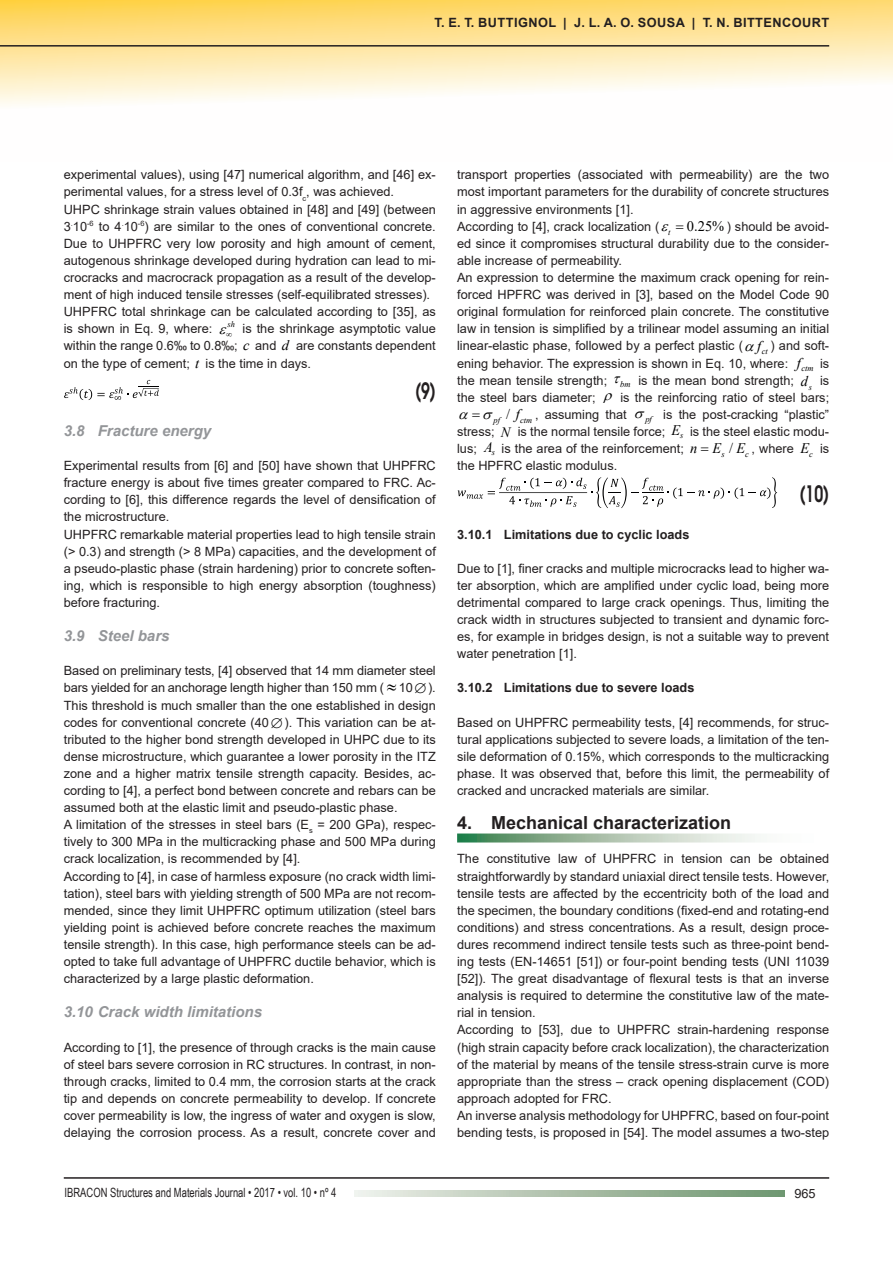
<style>
.page{position:relative;width:893px;height:1263px;background:#fff}
.page>*{position:absolute;margin:0;border:0;box-sizing:border-box;transform-origin:0 0}
.t1{font:600 22.5px "Avant Garde";color:#231f20;scale:.7 1}
.t2{font:700 18px "Arial";color:#231f20}
.t3{font:italic 700 15px "Arial";color:#939598}
.t4{font:14.55px "Times New Roman";color:#000001}
.t5{font:italic 14.55px "Times New Roman";color:#000001}
.t6{font:14.4px "Times New Roman";color:#000001}
.t7{font:12.75px/17.1px "Arial";color:#231f20}
.t8{font:700 12.75px "Arial";color:#231f20}
.t9{font:12.75px "Arial Narrow";color:#231f20;scale:.9 1}
.t10{font:700 12.75px "Arial";letter-spacing:.035em;color:#231f20}
.t11{font:italic 8.55px "Times New Roman";color:#000001}
.t12{font:italic 8.4px "Times New Roman";color:#000001}
.s1{color:#000001}
.s2{font-family:"Times New Roman";font-style:italic;font-size:14.55px;color:#000001}
.s3{font-family:"Times New Roman";font-style:italic;font-size:14.25px;color:#000001}
.s4{font-family:"Times New Roman";font-size:14.55px;color:#000001}
.s5{font-family:"Times New Roman";font-style:italic;font-size:14.4px;color:#000001}
</style>
<div class="page">
<svg style="left:0;top:0;width:893px;height:105px"></svg>
<hr style="left:64px;top:1177px;width:765px;height:2px;background:#231f20">
<hr style="left:0;top:45px;width:829px;height:2px;background:#231f20">
<svg style="left:354px;top:1190px;width:431px;height:6px;background:#acc0aa"></svg>
<svg style="left:64px;top:380px;width:95px;height:20px"></svg>
<svg style="left:457px;top:833px;width:300px;height:9px;background:#a7c2ac"></svg>
<svg style="left:458px;top:477px;width:319px;height:31px"></svg>
<p class="t10" style="left:434px;top:14px;width:396px">T. E. T. BUTTIGNOL | J. L. A. O. SOUSA | T. N. BITTENCOURT</p>
<p class="t7" style="left:64px;top:166px;width:374px">experimental values), using [47] numerical algorithm, and [46] ex&shy;perimental values, for a stress level of 0.3f<sub>c</sub>, was achieved.<br>UHPC shrinkage strain values obtained in [48] and [49] (between 3<sup>.</sup>10<sup>-6</sup> to 4<sup>.</sup>10<sup>-6</sup>) are similar to the ones of conventional concrete.<br>Due to UHPFRC very low porosity and high amount of cement, autogenous shrinkage developed during hydration can lead to mi&shy;crocracks and macrocrack propagation as a result of the develop&shy;ment of high induced tensile stresses (self-equilibrated stresses).<br>UHPFRC total shrinkage can be calculated according to [35], as is shown in Eq. 9, where: <span class="s1">∞</span></p>
<p class="t12" style="left:228px;top:319px;width:9px">sh</p>
<p class="t7" style="left:64px;top:320px;width:374px;text-align:justify;text-indent:179px">is the shrinkage asymptotic value within the range 0.6‰ to 0.8‰; <span class="s2">c</span> and <span class="s3">d</span> are constants dependent on the type of cement; <span class="s3">t</span> is the time in days.</p>
<h1 class="t1" style="left:415px;top:376px;width:31px">(9)</h1>
<p class="t3" style="left:64px;top:421px;width:149px">3.8 Fracture energy</p>
<p class="t7" style="left:64px;top:457px;width:374px">Experimental results from [6] and [50] have shown that UHPFRC fracture energy is about five times greater compared to FRC. Ac&shy;cording to [6], this difference regards the level of densification of the microstructure.<br>UHPFRC remarkable material properties lead to high tensile strain (&gt; 0.3) and strength (&gt; 8 MPa) capacities, and the development of a pseudo-plastic phase (strain hardening) prior to concrete soften&shy;ing, which is responsible to high energy absorption (toughness) before fracturing.</p>
<p class="t3" style="left:64px;top:626px;width:107px">3.9 Steel bars</p>
<p class="t7" style="left:64px;top:662px;width:374px">Based on preliminary tests, [4] observed that 14 mm diameter steel bars yielded for an anchorage length higher than 150 mm ( <span class="s1">≈</span> 10<span class="s1">∅</span> ).<br>This threshold is much smaller than the one established in design codes for conventional concrete (40<span class="s1">∅</span>). This variation can be at&shy;tributed to the higher bond strength developed in UHPC due to its dense microstructure, which guarantee a lower porosity in the ITZ zone and a higher matrix tensile strength capacity. Besides, ac&shy;cording to [4], a perfect bond between concrete and rebars can be assumed both at the elastic limit and pseudo-plastic phase.<br>A limitation of the stresses in steel bars (E<sub>s</sub> = 200 GPa), respec&shy;tively to 300 MPa in the multicracking phase and 500 MPa during crack localization, is recommended by [4].<br>According to [4], in case of harmless exposure (no crack width limi&shy;tation), steel bars with yielding strength of 500 MPa are not recom&shy;mended, since they limit UHPFRC optimum utilization (steel bars yielding point is achieved before concrete reaches the maximum tensile strength). In this case, high performance steels can be ad&shy;opted to take full advantage of UHPFRC ductile behavior, which is characterized by a large plastic deformation.</p>
<p class="t3" style="left:64px;top:1002px;width:200px">3.10 Crack width limitations</p>
<p class="t7" style="left:64px;top:1038px;width:374px;text-align:justify">According to [1], the presence of through cracks is the main cause of steel bars severe corrosion in RC structures. In contrast, in non&shy;through cracks, limited to 0.4 mm, the corrosion starts at the crack tip and depends on concrete permeability to develop. If concrete cover permeability is low, the ingress of water and oxygen is slow, delaying the corrosion process. As a result, concrete cover and</p>
<p class="t7" style="left:457px;top:166px;width:374px">transport properties (associated with permeability) are the two most important parameters for the durability of concrete structures in aggressive environments [1].<br>According to [4], crack localization ( <sub>t</sub> <span class="s4">0.25%</span> ) should be avoid&shy;ed since it compromises structural durability due to the consider&shy;able increase of permeability.<br>An expression to determine the maximum crack opening for rein&shy;forced HPFRC was derived in [3], based on the Model Code 90 original formulation for reinforced plain concrete. The constitutive law in tension is simplified by a trilinear model assuming an initial linear-elastic phase, followed by a perfect plastic (</p>
<p class="t7" style="left:457px;top:337px;width:374px;text-indent:300px"><sub>ct</sub><span class="s2">f</span> ) and soft&shy;ening behavior. The expression is shown in Eq. 10, where: <sub>ctm</sub></p>
<p class="t5" style="left:797px;top:353px;width:6px">f</p>
<p class="t7" style="left:457px;top:354px;width:374px;text-align:justify;text-indent:363px">is the mean tensile strength; <sub>bm</sub> is the mean bond strength; <sub>s</sub><span class="s2">d</span> is the steel bars diameter;</p>
<p class="t7" style="left:620px;top:389px;width:210px">is the reinforcing ratio of steel bars;</p>
<p class="t7" style="left:457px;top:406px;width:374px;text-align:justify;text-indent:188px"><sub>pf</sub> is the post-cracking “plastic” stress; <span class="s3">N</span> is the normal tensile force; <span class="s2">E</span><sub>s</sub> is the steel elastic modu&shy;lus; <span class="s2">A</span><sub>s</sub> is the area of the reinforcement;</p>
<p class="t6" style="left:506px;top:404px;width:5px">/</p>
<p class="t7" style="left:516px;top:406px;width:112px"><span class="s5">f</span> , assuming that</p>
<p class="t12" style="left:493px;top:414px;width:8px">pf</p>
<p class="t12" style="left:520px;top:414px;width:14px">ctm</p>
<p class="t4" style="left:721px;top:438px;width:13px">/<sub>s</sub></p>
<p class="t11" style="left:745px;top:448px;width:5px">c</p>
<p class="t7" style="left:690px;top:440px;width:141px"><span class="s2">n E E</span> , where <span class="s2">E</span><sub>c</sub> is</p>
<p class="t7" style="left:457px;top:457px;width:162px">the HPFRC elastic modulus.</p>
<h1 class="t1" style="left:800px;top:479px;width:44px">(10)</h1>
<p class="t8" style="left:457px;top:525px;width:234px">3.10.1 Limitations due to cyclic loads</p>
<p class="t7" style="left:457px;top:560px;width:374px;text-align:justify">Due to [1], finer cracks and multiple microcracks lead to higher wa&shy;ter absorption, which are amplified under cyclic load, being more detrimental compared to large crack openings. Thus, limiting the crack width in structures subjected to transient and dynamic forc&shy;es, for example in bridges design, is not a suitable way to prevent water penetration [1].</p>
<p class="t8" style="left:457px;top:679px;width:239px">3.10.2 Limitations due to severe loads</p>
<p class="t7" style="left:457px;top:713px;width:374px;text-align:justify">Based on UHPFRC permeability tests, [4] recommends, for struc&shy;tural applications subjected to severe loads, a limitation of the ten&shy;sile deformation of 0.15%, which corresponds to the multicracking phase. It was observed that, before this limit, the permeability of cracked and uncracked materials are similar.</p>
<h2 class="t2" style="left:457px;top:810px;width:276px">4. Mechanical characterization</h2>
<p class="t7" style="left:457px;top:850px;width:374px">The constitutive law of UHPFRC in tension can be obtained straightforwardly by standard uniaxial direct tensile tests. However, tensile tests are affected by the eccentricity both of the load and the specimen, the boundary conditions (fixed-end and rotating-end conditions) and stress concentrations. As a result, design proce&shy;dures recommend indirect tensile tests such as three-point bend&shy;ing tests (EN-14651 [51]) or four-point bending tests (UNI 11039 [52]). The great disadvantage of flexural tests is that an inverse analysis is required to determine the constitutive law of the mate&shy;rial in tension.<br>According to [53], due to UHPFRC strain-hardening response (high strain capacity before crack localization), the characterization of the material by means of the tensile stress-strain curve is more appropriate than the stress – crack opening displacement (COD) approach adopted for FRC.<br>An inverse analysis methodology for UHPFRC, based on four-point bending tests, is proposed in [54]. The model assumes a two-step</p>
<p class="t9" style="left:65px;top:1183px;width:303px">IBRACON Structures and Materials Journal • 2017 • vol. 10 • nº 4</p>
<p class="t7" style="left:794px;top:1185px;width:23px">965</p>
</div>
